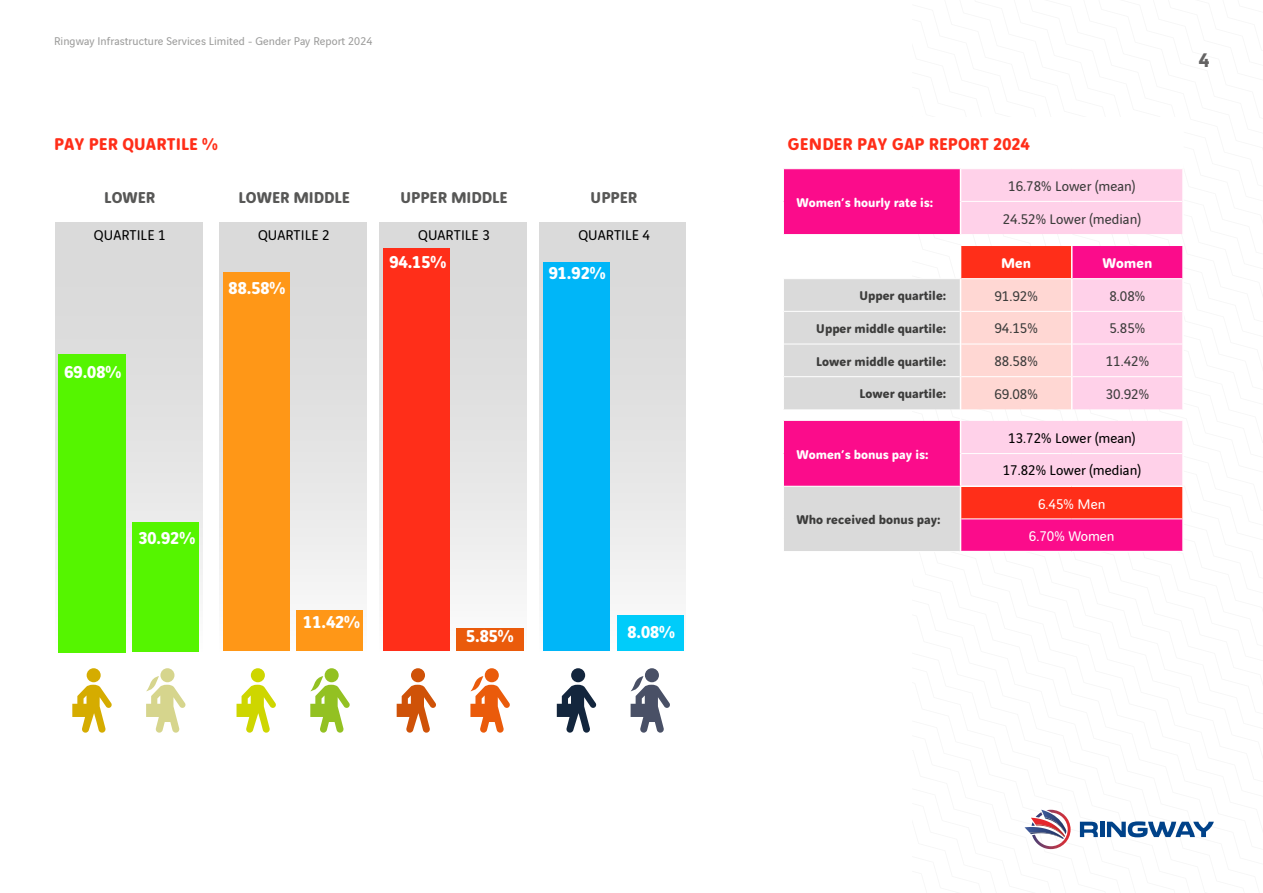
<style>
.page{position:relative;width:1263px;height:893px;background:#fff}
.page>*{position:absolute;margin:0;border:0;box-sizing:border-box;transform-origin:0 0}
.t1{font:700 21px "Vinci Sans";color:#646363}
.t2{font:700 18.15px "Vinci Rounded";color:#fff}
.t3{font:700 18px "Vinci Rounded";letter-spacing:.005em;color:#ff2e19}
.t4{font:700 16.65px "Vinci Rounded";color:#575756}
.t5{font:15.15px "Vinci Rounded";color:#000}
.t6{font:15px/32.8px "Vinci Rounded";color:#3c3c3b;text-align:center}
.t7{font:15px/32.5px "Vinci Rounded";color:#000;text-align:center}
.t8{font:15px/32.1px "Vinci Rounded";color:#fff;text-align:center}
.t9{font:700 15px "Vinci Rounded";color:#fff}
.t10{font:700 13.5px "Vinci Rounded";color:#3c3c3b}
.t11{font:700 13.5px "Vinci Rounded";color:#fff}
.t12{font:12px "Vinci Sans";letter-spacing:.005em;color:#9d9d9c}
</style>
<div class="page">
<svg style="left:1080px;top:822px;width:18px;height:15px"></svg>
<hr style="left:1100px;top:822px;width:4px;height:15px;background:#004289">
<svg style="left:1107px;top:821px;width:107px;height:16px"></svg>
<svg style="left:1024px;top:810px;width:46px;height:39px"></svg>
<svg style="left:783px;top:169px;width:399px;height:382px;fill:#fb0c8b"></svg>
<svg style="left:960px;top:169px;width:222px;height:77px;fill:#ffd1e9"></svg>
<svg style="left:961px;top:246px;width:222px;height:273px;background:#fe9db1"></svg>
<svg style="left:783px;top:279px;width:177px;height:272px;background:#e3aac9"></svg>
<hr style="left:961px;top:201px;width:111px;height:1px;background:#fff">
<hr style="left:1072px;top:201px;width:110px;height:1px;background:#fff">
<svg style="left:1071px;top:234px;width:1px;height:12px"></svg>
<hr style="left:784px;top:278px;width:176px;height:1px;background:#fff">
<hr style="left:961px;top:278px;width:110px;height:1px;background:#fff">
<hr style="left:1072px;top:278px;width:110px;height:1px;background:#fff">
<hr style="left:784px;top:311px;width:176px;height:1px;background:#fff">
<hr style="left:1072px;top:311px;width:110px;height:1px;background:#fff">
<hr style="left:784px;top:344px;width:176px;height:1px;background:#fff">
<hr style="left:1072px;top:344px;width:110px;height:1px;background:#fff">
<hr style="left:784px;top:376px;width:176px;height:1px;background:#fff">
<hr style="left:1072px;top:376px;width:110px;height:1px;background:#fff">
<hr style="left:961px;top:453px;width:111px;height:1px;background:#fff">
<hr style="left:1072px;top:453px;width:110px;height:1px;background:#fff">
<hr style="left:961px;top:519px;width:111px;height:1px;background:#fff">
<hr style="left:1072px;top:519px;width:110px;height:1px;background:#fff">
<hr style="left:782px;top:169px;width:2px;height:32px;background:#fff">
<hr style="left:782px;top:201px;width:2px;height:33px;background:#fff">
<hr style="left:782px;top:246px;width:2px;height:33px;background:#fff">
<hr style="left:1182px;top:246px;width:2px;height:33px;background:#fff">
<hr style="left:782px;top:279px;width:2px;height:32px;background:#fff">
<hr style="left:1182px;top:279px;width:2px;height:32px;background:#fff">
<hr style="left:782px;top:311px;width:2px;height:33px;background:#fff">
<hr style="left:1182px;top:311px;width:2px;height:33px;background:#fff">
<hr style="left:782px;top:344px;width:2px;height:33px;background:#fff">
<hr style="left:1182px;top:344px;width:2px;height:33px;background:#fff">
<hr style="left:782px;top:377px;width:2px;height:32px;background:#fff">
<hr style="left:1182px;top:377px;width:2px;height:32px;background:#fff">
<hr style="left:782px;top:421px;width:2px;height:33px;background:#fff">
<hr style="left:782px;top:454px;width:2px;height:32px;background:#fff">
<hr style="left:1182px;top:421px;width:2px;height:33px;background:#fff">
<hr style="left:1182px;top:454px;width:2px;height:31px;background:#fff">
<hr style="left:1182px;top:487px;width:2px;height:32px;background:#fff">
<hr style="left:960px;top:485px;width:112px;height:2px;background:#fff">
<hr style="left:1072px;top:485px;width:112px;height:2px;background:#fff">
<hr style="left:1071px;top:246px;width:1px;height:33px;background:#fff">
<hr style="left:960px;top:169px;width:1px;height:32px;background:#fff">
<hr style="left:960px;top:201px;width:1px;height:33px;background:#fff">
<hr style="left:960px;top:246px;width:1px;height:33px;background:#fff">
<svg style="left:960px;top:279px;width:112px;height:142px;background:#fedbd8"></svg>
<hr style="left:960px;top:421px;width:1px;height:33px;background:#fff">
<hr style="left:960px;top:454px;width:1px;height:31px;background:#fff">
<hr style="left:782px;top:486px;width:2px;height:33px;background:#fff">
<hr style="left:782px;top:519px;width:2px;height:32px;background:#fff">
<hr style="left:784px;top:486px;width:176px;height:1px;background:#fff">
<hr style="left:960px;top:487px;width:1px;height:32px;background:#fff">
<hr style="left:960px;top:519px;width:1px;height:32px;background:#fff">
<div style="left:379px;top:223px;width:148px;height:429px;background:linear-gradient(to bottom,#d4d4d4,#f8f8f8)"></div>
<div style="left:55px;top:223px;width:148px;height:429px;background:#dadada"></div>
<div style="left:540px;top:223px;width:146px;height:429px;background:linear-gradient(to bottom,#d4d4d4,#f8f8f8)"></div>
<div style="left:219px;top:223px;width:148px;height:429px;background:linear-gradient(to bottom,#d4d4d4,#f8f8f8)"></div>
<div style="left:325px;top:668px;width:14px;height:14px;background:#93c122;border-radius:50%"></div>
<svg style="left:310px;top:676px;width:40px;height:57px"></svg>
<div style="left:251px;top:668px;width:14px;height:14px;background:#ced600;border-radius:50%"></div>
<svg style="left:236px;top:685px;width:40px;height:48px"></svg>
<div style="left:160px;top:668px;width:14px;height:14px;background:#d6d58d;border-radius:50%"></div>
<svg style="left:146px;top:676px;width:40px;height:57px"></svg>
<div style="left:87px;top:668px;width:14px;height:14px;background:#d5ac00;border-radius:50%"></div>
<svg style="left:72px;top:685px;width:40px;height:48px"></svg>
<div style="left:645px;top:668px;width:14px;height:14px;background:#495066;border-radius:50%"></div>
<svg style="left:630px;top:676px;width:40px;height:57px"></svg>
<div style="left:571px;top:668px;width:14px;height:14px;background:#13263d;border-radius:50%"></div>
<svg style="left:557px;top:685px;width:40px;height:48px"></svg>
<div style="left:485px;top:668px;width:14px;height:14px;background:#ea5b0b;border-radius:50%"></div>
<svg style="left:470px;top:676px;width:40px;height:57px"></svg>
<div style="left:411px;top:668px;width:14px;height:14px;background:#cf5208;border-radius:50%"></div>
<svg style="left:397px;top:685px;width:39px;height:48px"></svg>
<div style="left:58px;top:354px;width:67px;height:298px;background:#55f500"></div>
<div style="left:133px;top:522px;width:66px;height:129px;background:#55f500"></div>
<div style="left:223px;top:272px;width:67px;height:379px;background:#ff9717"></div>
<div style="left:383px;top:249px;width:67px;height:402px;background:#ff2e19"></div>
<div style="left:543px;top:263px;width:67px;height:388px;background:#00b6f8"></div>
<div style="left:296px;top:610px;width:67px;height:41px;background:#ff9717"></div>
<div style="left:456px;top:633px;width:68px;height:18px;background:#ea5b0b"></div>
<div style="left:456px;top:628px;width:68px;height:17px;background:#ea5b0b"></div>
<div style="left:617px;top:615px;width:67px;height:36px;background:#00ccfa"></div>
<p class="t12" style="left:54px;top:32px;width:320px">Ringway Infrastructure Services Limited - Gender Pay Report 2024</p>
<h3 class="t3" style="left:54px;top:131px;width:165px">PAY PER QUARTILE %</h3>
<p class="t4" style="left:104px;top:185px;width:53px">LOWER</p>
<p class="t5" style="left:94px;top:224px;width:73px">QUARTILE 1</p>
<p class="t4" style="left:239px;top:185px;width:113px">LOWER MIDDLE</p>
<p class="t4" style="left:400px;top:185px;width:109px">UPPER MIDDLE</p>
<p class="t4" style="left:590px;top:185px;width:48px">UPPER</p>
<p class="t5" style="left:258px;top:224px;width:73px">QUARTILE 2</p>
<p class="t5" style="left:418px;top:224px;width:73px">QUARTILE 3</p>
<p class="t5" style="left:578px;top:224px;width:73px">QUARTILE 4</p>
<h2 class="t2" style="left:229px;top:275px;width:58px">88.58%</h2>
<h2 class="t2" style="left:389px;top:249px;width:58px">94.15%</h2>
<h2 class="t2" style="left:549px;top:260px;width:58px">91.92%</h2>
<h2 class="t2" style="left:65px;top:359px;width:58px">69.08%</h2>
<h2 class="t2" style="left:138px;top:525px;width:58px">30.92%</h2>
<h2 class="t2" style="left:303px;top:609px;width:58px">11.42%</h2>
<h2 class="t2" style="left:466px;top:623px;width:49px">5.85%</h2>
<h2 class="t2" style="left:627px;top:618px;width:49px">8.08%</h2>
<h3 class="t3" style="left:788px;top:131px;width:243px">GENDER PAY GAP REPORT 2024</h3>
<p class="t11" style="left:796px;top:192px;width:138px">Women’s hourly rate is:</p>
<p class="t6" style="left:1003px;top:168px;width:140px">16.78% Lower (mean)<br>24.52% Lower (median)</p>
<p class="t9" style="left:1001px;top:252px;width:31px">Men</p>
<p class="t9" style="left:1102px;top:252px;width:51px">Women</p>
<p class="t10" style="left:859px;top:286px;width:88px">Upper quartile:</p>
<p class="t6" style="left:994px;top:278px;width:45px">91.92%</p>
<p class="t6" style="left:1109px;top:278px;width:37px">8.08%</p>
<p class="t10" style="left:816px;top:318px;width:131px">Upper middle quartile:</p>
<p class="t6" style="left:994px;top:311px;width:45px">94.15%</p>
<p class="t6" style="left:1109px;top:311px;width:37px">5.85%</p>
<p class="t10" style="left:816px;top:351px;width:131px">Lower middle quartile:</p>
<p class="t6" style="left:994px;top:344px;width:45px">88.58%</p>
<p class="t6" style="left:1106px;top:344px;width:45px">11.42%</p>
<p class="t10" style="left:859px;top:384px;width:88px">Lower quartile:</p>
<p class="t6" style="left:994px;top:377px;width:45px">69.08%</p>
<p class="t6" style="left:1106px;top:377px;width:45px">30.92%</p>
<p class="t11" style="left:796px;top:444px;width:133px">Women’s bonus pay is:</p>
<p class="t10" style="left:796px;top:510px;width:146px">Who received bonus pay:</p>
<p class="t7" style="left:1003px;top:421px;width:140px">13.72% Lower (mean)<br>17.82% Lower (median)</p>
<p class="t8" style="left:1029px;top:487px;width:87px">6.45% Men<br>6.70% Women</p>
<h1 class="t1" style="left:1199px;top:44px;width:12px">4</h1>
</div>
